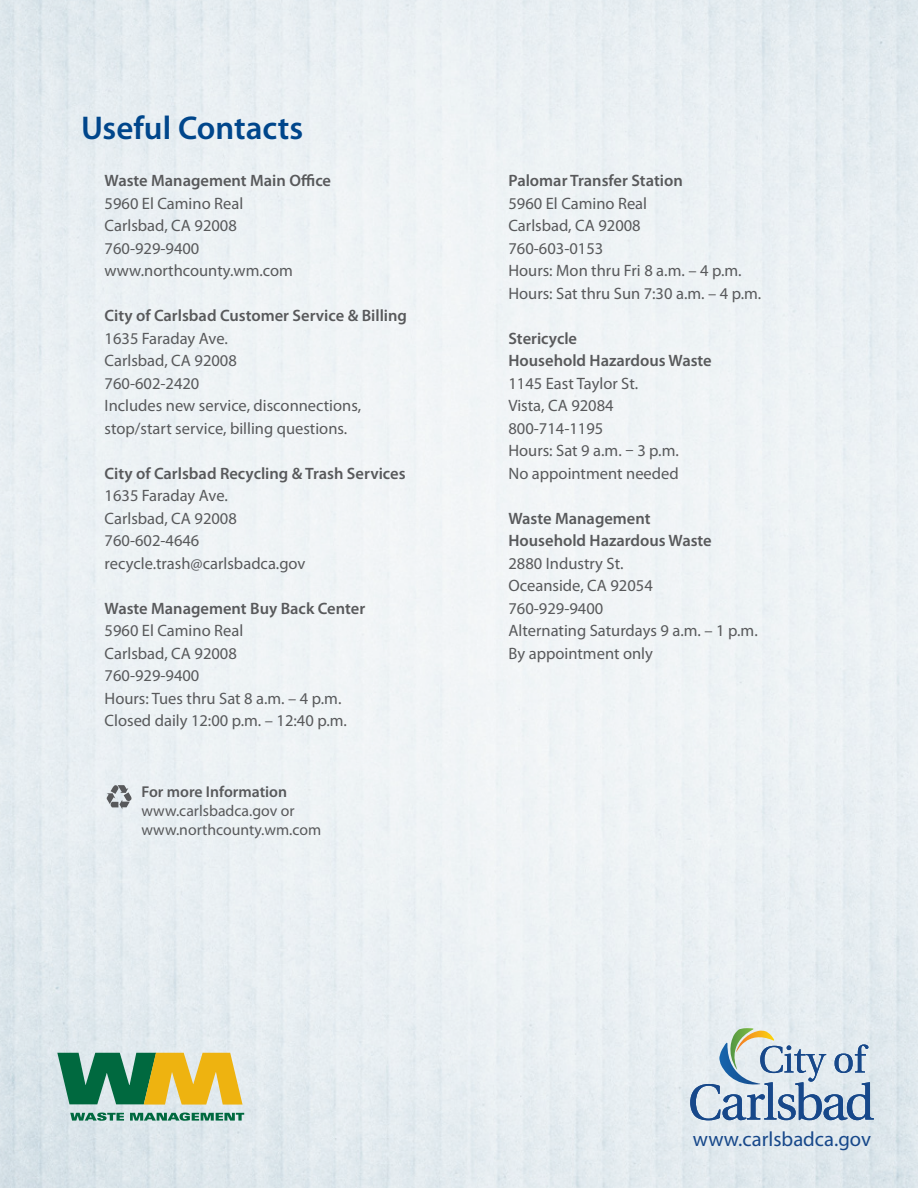
<style>
.page{position:relative;width:918px;height:1188px;background:#fff}
.page>*{position:absolute;margin:0;border:0;box-sizing:border-box;transform-origin:0 0}
.t1{font:600 33px "Myriad Pro";color:#00468b}
.t2{font:20.7px "Myriad Pro";color:#17488a}
.t3{font:16.5px/22.5px "Myriad Pro";color:#58595b}
.t4{font:600 16.5px/22.5px "Myriad Pro";color:#58595b}
.t5{font:15.75px/18.9px "Myriad Pro";color:#58595b}
.t6{font:600 15.75px "Myriad Pro";color:#58595b}
</style>
<div class="page">
<svg style="left:690px;top:1028px;width:184px;height:92px;background:#b7c8d6"></svg>
<svg style="left:106px;top:785px;width:26px;height:24px"></svg>
<svg style="left:57px;top:1053px;width:186px;height:52px;background:#91a459"></svg>
<svg style="left:70px;top:1113px;width:54px;height:8px"></svg>
<svg style="left:130px;top:1113px;width:114px;height:8px"></svg>
<h1 class="t1" style="left:81px;top:107px;width:224px">Useful Contacts</h1>
<p class="t4" style="left:105px;top:169px;width:228px">Waste Management Main Office</p>
<p class="t3" style="left:105px;top:192px;width:190px">5960 El Camino Real<br>Carlsbad, CA 92008<br>760-929-9400 www.northcounty.wm.com</p>
<p class="t4" style="left:105px;top:304px;width:304px">City of Carlsbad Customer Service &amp; Billing</p>
<p class="t3" style="left:105px;top:327px;width:258px">1635 Faraday Ave.<br>Carlsbad, CA 92008<br>760-602-2420<br>Includes new service, disconnections, stop/start service, billing questions.</p>
<p class="t4" style="left:105px;top:462px;width:302px">City of Carlsbad Recycling &amp; Trash Services</p>
<p class="t3" style="left:105px;top:484px;width:202px">1635 Faraday Ave.<br>Carlsbad, CA 92008<br>760-602-4646 recycle.trash@carlsbadca.gov</p>
<p class="t4" style="left:105px;top:597px;width:262px">Waste Management Buy Back Center</p>
<p class="t3" style="left:105px;top:619px;width:244px">5960 El Camino Real<br>Carlsbad, CA 92008<br>760-929-9400<br>Hours: Tues thru Sat 8 a.m. – 4 p.m.<br>Closed daily 12:00 p.m. – 12:40 p.m.</p>
<p class="t6" style="left:141px;top:782px;width:147px">For more Information</p>
<p class="t5" style="left:141px;top:801px;width:181px">www.carlsbadca.gov or www.northcounty.wm.com</p>
<p class="t4" style="left:508px;top:169px;width:176px">Palomar Transfer Station</p>
<p class="t3" style="left:508px;top:192px;width:254px">5960 El Camino Real<br>Carlsbad, CA 92008<br>760-603-0153<br>Hours: Mon thru Fri 8 a.m. – 4 p.m.<br>Hours: Sat thru Sun 7:30 a.m. – 4 p.m.</p>
<p class="t4" style="left:508px;top:327px;width:205px">Stericycle<br>Household Hazardous Waste</p>
<p class="t3" style="left:508px;top:372px;width:172px">1145 East Taylor St.<br>Vista, CA 92084<br>800-714-1195<br>Hours: Sat 9 a.m. – 3 p.m.<br>No appointment needed</p>
<p class="t4" style="left:508px;top:507px;width:205px">Waste Management<br>Household Hazardous Waste</p>
<p class="t3" style="left:508px;top:552px;width:251px">2880 Industry St.<br>Oceanside, CA 92054<br>760-929-9400<br>Alternating Saturdays 9 a.m. – 1 p.m.<br>By appointment only</p>
<p class="t2" style="left:693px;top:1126px;width:180px">www.carlsbadca.gov</p>
</div>
